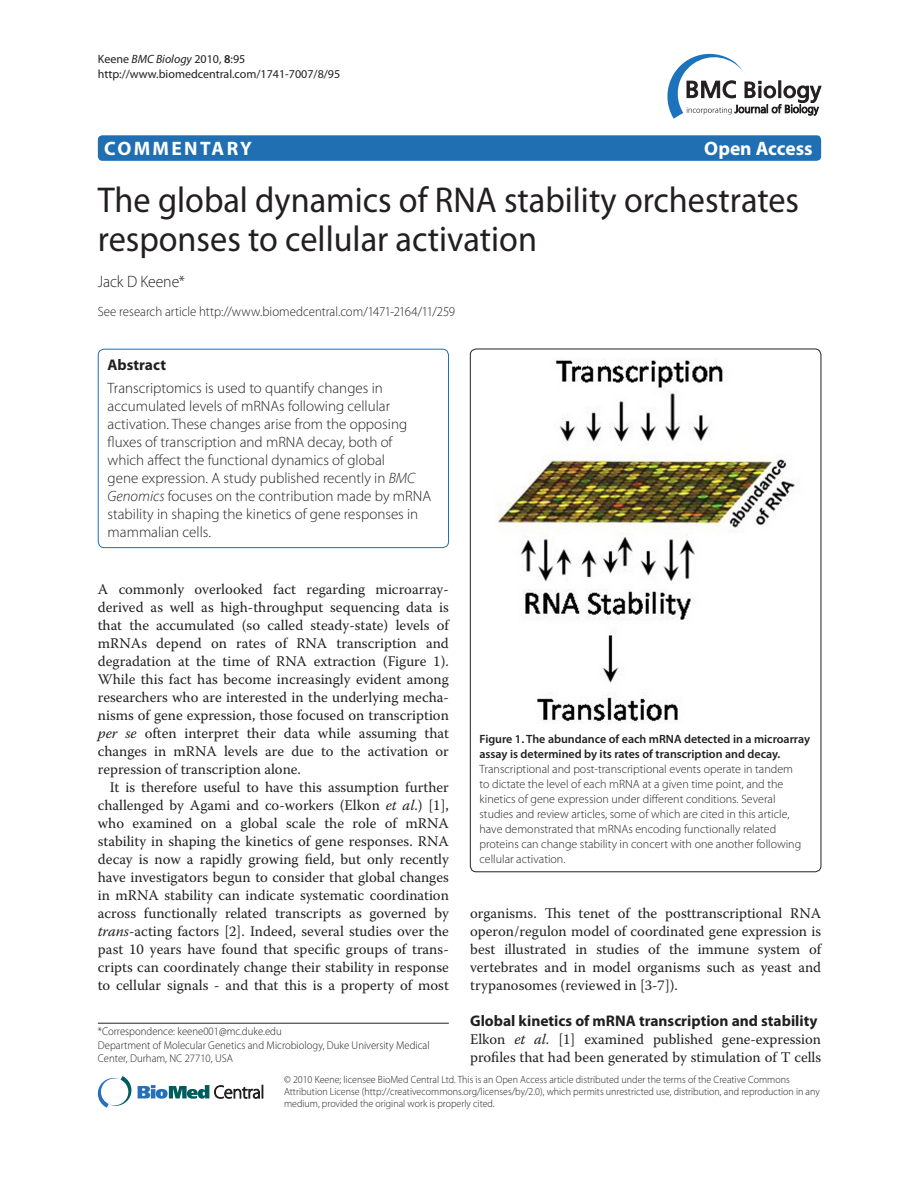
<style>
.page{position:relative;width:919px;height:1191px;background:#fff}
.page>*{position:absolute;margin:0;border:0;box-sizing:border-box;transform-origin:0 0}
.Article_title{font:36px/39px "Hnjslt Myriad Pro";color:#231f20;scale:.95 1}
.Paper_type{font:700 19.5px "Dlqxmc Myriad Pro";letter-spacing:.12em;color:#fff}
.Paper_type-2{font:700 19.5px "Dlqxmc Myriad Pro";color:#fff}
.Authors_names{font:300 16.5px "Pqknsl Myriad Pro";letter-spacing:-.01em;color:#231f20;scale:.95 1}
.Head_A{font:700 15.45px "Dlqxmc Myriad Pro";color:#231f20}
.Abstract_head{font:700 15.45px "Dlqxmc Myriad Pro";color:#231f20}
.Abstract_text{font:300 15px/18px "Pqknsl Myriad Pro";color:#231f20}
.Text{font:14.7px/18px "Wghdxt Warnock Pro";color:#231f20;text-align:justify}
.Text_no_indent{font:14.7px/18px "Wghdxt Warnock Pro";color:#231f20;text-align:justify}
.Optional_note{font:300 13.5px "Pqknsl Myriad Pro";color:#231f20;scale:.95 1}
.Figure_legend{font:300 12px/15px "Pqknsl Myriad Pro";color:#231f20}
.Paper_URL{font:12px "Hnjslt Myriad Pro";color:#231f20}
.Author_addresses{font:300 11.25px/13.5px "Pqknsl Myriad Pro";color:#231f20;scale:.95 1}
.Copyright{font:300 10.5px/12px "Pqknsl Myriad Pro";color:#231f20;scale:.95 1}
.s1{font-family:"Pmrplf Myriad Pro";font-style:italic}
.s2{font-family:"Qsvptx Myriad Pro";font-weight:600}
.s3{font-family:"Fcftvq Myriad Pro";font-style:italic}
.s4{font-family:"Xhmfqp Warnock Pro";font-style:italic}
</style>
<div class="page">
<div style="left:98px;top:349px;width:351px;height:199px;border:1px solid #1f6fb2;border-radius:6px"></div>
<div style="left:98px;top:135px;width:723px;height:26px;background:#1f6fb2;border-radius:4px"></div>
<hr style="left:98px;top:1023px;width:351px;height:1px;background:#231f20">
<img style="left:498px;top:359px;width:299px;height:364px">
<svg style="left:667px;top:54px;width:154px;height:65px"></svg>
<svg style="left:98px;top:1076px;width:33px;height:31px"></svg>
<svg style="left:138px;top:1085px;width:125px;height:13px"></svg>
<p class="Paper_URL" style="left:98px;top:52px;width:149px">Keene <span class="s1">BMC Biology</span> 2010, <span class="s2">8</span>:95</p>
<p class="Paper_URL" style="left:98px;top:67px;width:244px">http://www.biomedcentral.com/1741-7007/8/95</p>
<p class="Paper_type" style="left:104px;top:137px;width:149px">COMMENTARY</p>
<p class="Paper_type-2" style="left:704px;top:137px;width:110px">Open Access</p>
<p class="Article_title" style="left:98px;top:181px;width:739px">The global dynamics of RNA stability orchestrates responses to cellular activation</p>
<p class="Authors_names" style="left:98px;top:272px;width:93px">Jack D Keene*</p>
<p class="Optional_note" style="left:98px;top:303px;width:377px">See research article http://www.biomedcentral.com/1471-2164/11/259</p>
<p class="Abstract_head" style="left:108px;top:356px;width:60px">Abstract</p>
<p class="Abstract_text" style="left:108px;top:378px;width:325px">Transcriptomics is used to quantify changes in accumulated levels of mRNAs following cellular activation. These changes arise from the opposing fluxes of transcription and mRNA decay, both of which affect the functional dynamics of global<br>gene expression. A study published recently in <span class="s3">BMC Genomics</span> focuses on the contribution made by mRNA stability in shaping the kinetics of gene responses in mammalian cells.</p>
<p class="Text_no_indent" style="left:98px;top:580px;width:352px">A commonly overlooked fact regarding microarray&shy;derived as well as high-throughput sequencing data is that the accumulated (so called steady-state) levels of mRNAs depend on rates of RNA transcription and degradation at the time of RNA extraction (Figure 1).<br>While this fact has become increasingly evident among researchers who are interested in the underlying mecha&shy;nisms of gene expression, those focused on transcription <span class="s4">per se</span> often interpret their data while assuming that changes in mRNA levels are due to the activation or repression of transcription alone.</p>
<p class="Text" style="left:98px;top:778px;width:352px;text-indent:12px">It is therefore useful to have this assumption further challenged by Agami and co-workers (Elkon <span class="s4">et al</span>.) [1], who examined on a global scale the role of mRNA stability in shaping the kinetics of gene responses. RNA decay is now a rapidly growing field, but only recently have investigators begun to consider that global changes in mRNA stability can indicate systematic coordination across functionally related transcripts as governed by <span class="s4">trans</span>-acting factors [2]. Indeed, several studies over the past 10 years have found that specific groups of trans&shy;cripts can coordinately change their stability in response to cellular signals - and that this is a property of most</p>
<p class="Figure_legend" style="left:479px;top:731px;width:332px"><span class="s2">Figure 1. The abundance of each mRNA detected in a microarray assay is determined by its rates of transcription and decay.<br></span>Transcriptional and post-transcriptional events operate in tandem<br>to dictate the level of each mRNA at a given time point, and the kinetics of gene expression under different conditions. Several studies and review articles, some of which are cited in this article, have demonstrated that mRNAs encoding functionally related proteins can change stability in concert with one another following cellular activation.</p>
<p class="Text" style="left:470px;top:904px;width:352px">organisms. This tenet of the posttranscriptional RNA operon/regulon model of coordinated gene expression is best illustrated in studies of the immune system of vertebrates and in model organisms such as yeast and trypanosomes (reviewed in [3-7]).</p>
<p class="Head_A" style="left:470px;top:1012px;width:349px">Global kinetics of mRNA transcription and stability</p>
<p class="Text_no_indent" style="left:470px;top:1030px;width:352px">Elkon <span class="s4">et al.</span> [1] examined published gene-expression profiles that had been generated by stimulation of T cells</p>
<p class="Author_addresses" style="left:98px;top:1024px;width:351px">*Correspondence: keene001@mc.duke.edu<br>Department of Molecular Genetics and Microbiology, Duke University Medical<br>Center, Durham, NC 27710, USA</p>
<p class="Copyright" style="left:284px;top:1073px;width:565px">© 2010 Keene; licensee BioMed Central Ltd. This is an Open Access article distributed under the terms of the Creative Commons<br>Attribution License (http://creativecommons.org/licenses/by/2.0), which permits unrestricted use, distribution, and reproduction in any medium, provided the original work is properly cited.</p>
</div>
